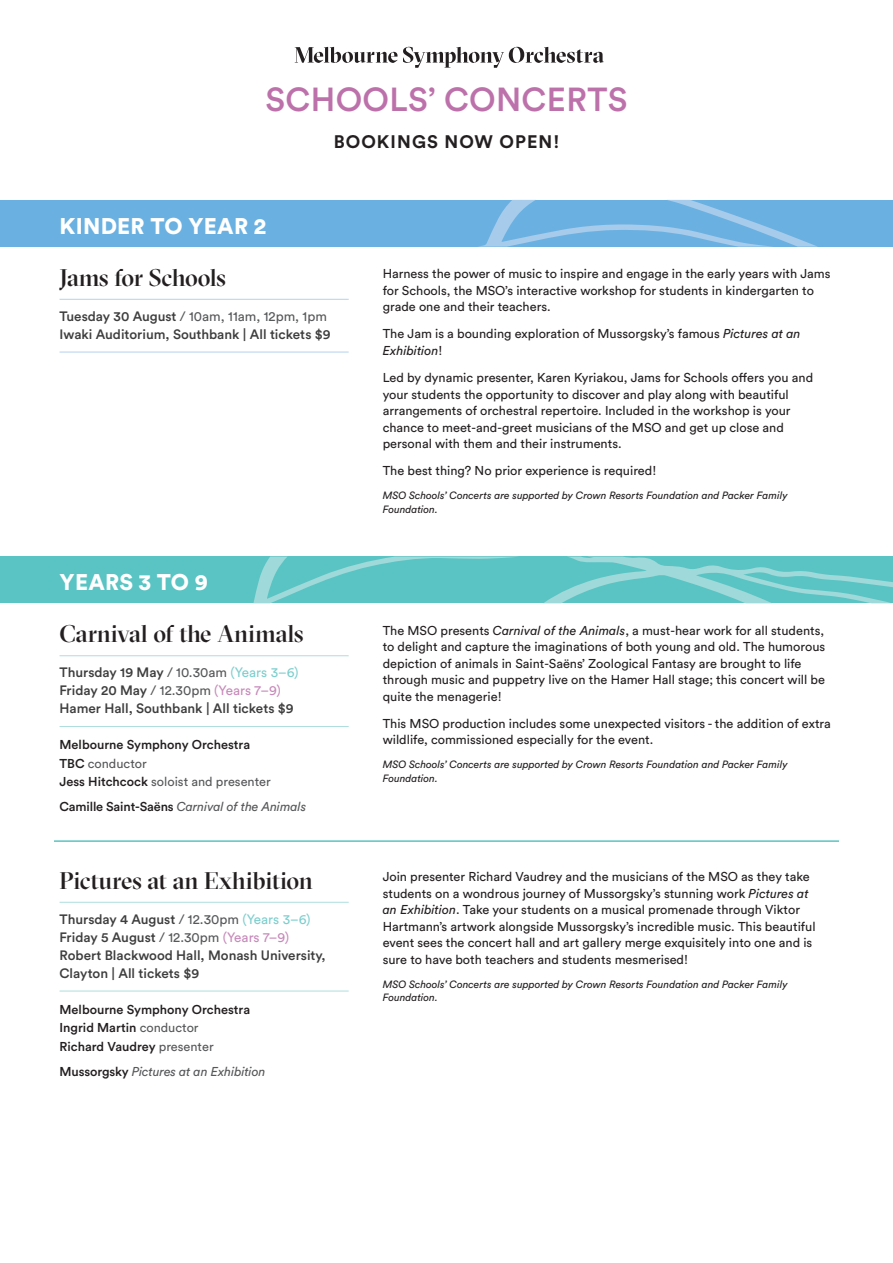
<style>
.page{position:relative;width:893px;height:1263px;background:#fff}
.page>*{position:absolute;margin:0;border:0;box-sizing:border-box;transform-origin:0 0}
.t1{font:500 33px "Circular Pro";letter-spacing:.01em;color:#bd71ab}
.Presenter___Date{font:500 24px "GT Sectra Display";color:#231f20}
.HEADERS_WITH_UNDERLI{font:900 22.5px "Circular Pro";letter-spacing:.01em;color:#fff}
.t2{font:700 18px "Circular Pro";letter-spacing:.06em;color:#231f20}
.Series___Date___Time{font:500 13.5px/18px "Circular Pro";color:#3e3e3f}
.Text{font:12.75px/16.5px "Circular Pro";color:#231f20}
.Orchestra___Rep{font:500 12.75px "Circular Pro";color:#231f20}
.Orchestra___Rep-2{font:italic 12.75px "Circular Pro";letter-spacing:-.01em;color:#57585a}
.Orchestra___Rep-3{font:12.75px "Circular Pro";color:#57585a}
.donors{font:italic 10.5px/13.5px "Circular Pro";color:#231f20}
.s1{font-weight:400;color:#57585a}
.s2{font-weight:400;color:#7ecece}
.s3{font-weight:400;color:#c78aba}
.s4{font-weight:500;color:#231f20}
.s5{font-weight:500;font-style:normal;color:#231f20}
.s6{font-style:italic}
</style>
<div class="page">
<div style="left:0;top:200px;width:893px;height:47px;background:#6ab0e1"></div>
<div style="left:0;top:556px;width:893px;height:47px;background:#59c4c3"></div>
<svg style="left:253px;top:556px;width:640px;height:47px"></svg>
<hr style="left:60px;top:299px;width:289px;height:1px;background:#b4d2ee">
<hr style="left:60px;top:352px;width:289px;height:1px;background:#b4d2ee">
<hr style="left:60px;top:655px;width:289px;height:1px;background:#aedede">
<hr style="left:60px;top:726px;width:289px;height:1px;background:#aedede">
<hr style="left:60px;top:902px;width:289px;height:1px;background:#aedede">
<hr style="left:60px;top:991px;width:289px;height:1px;background:#aedede">
<svg style="left:295px;top:47px;width:309px;height:21px"></svg>
<hr style="left:54px;top:840px;width:785px;height:2px;background:#59c4c3">
<svg style="left:478px;top:200px;width:339px;height:47px"></svg>
<p class="t1" style="left:265px;top:77px;width:364px">SCHOOLS’ CONCERTS</p>
<p class="t2" style="left:334px;top:129px;width:227px">BOOKINGS NOW OPEN!</p>
<p class="HEADERS_WITH_UNDERLI" style="left:60px;top:210px;width:208px">KINDER TO YEAR 2</p>
<p class="Presenter___Date" style="left:60px;top:262px;width:168px">Jams for Schools</p>
<p class="Series___Date___Time" style="left:60px;top:307px;width:273px">Tuesday 30 August <span class="s1">/ 10am, 11am, 12pm, 1pm<br></span>Iwaki Auditorium, Southbank | All tickets $9</p>
<p class="HEADERS_WITH_UNDERLI" style="left:60px;top:567px;width:150px">YEARS 3 TO 9</p>
<p class="Presenter___Date" style="left:60px;top:619px;width:246px">Carnival of the Animals</p>
<p class="Series___Date___Time" style="left:60px;top:663px;width:241px">Thursday 19 May <span class="s1">/ 10.30am</span> <span class="s2">(Years 3–6)<br></span>Friday 20 May <span class="s1">/ 12.30pm</span> <span class="s3">(Years 7–9)<br></span>Hamer Hall, Southbank | All tickets $9</p>
<p class="Orchestra___Rep" style="left:60px;top:736px;width:192px">Melbourne Symphony Orchestra</p>
<p class="Orchestra___Rep-3" style="left:60px;top:755px;width:89px"><span class="s4">TBC</span> conductor</p>
<p class="Orchestra___Rep-3" style="left:60px;top:773px;width:213px"><span class="s4">Jess Hitchcock</span> soloist and presenter</p>
<p class="Orchestra___Rep-2" style="left:60px;top:798px;width:248px"><span class="s5">Camille Saint-Saëns</span> Carnival of the Animals</p>
<p class="Presenter___Date" style="left:60px;top:865px;width:255px">Pictures at an Exhibition</p>
<p class="Series___Date___Time" style="left:60px;top:909px;width:268px">Thursday 4 August <span class="s1">/ 12.30pm</span> <span class="s2">(Years 3–6)<br></span>Friday 5 August <span class="s1">/ 12.30pm</span> <span class="s3">(Years 7–9)<br></span>Robert Blackwood Hall, Monash University, Clayton | All tickets $9</p>
<p class="Orchestra___Rep" style="left:60px;top:1000px;width:192px">Melbourne Symphony Orchestra</p>
<p class="Orchestra___Rep" style="left:60px;top:1019px;width:141px">Ingrid Martin <span class="s1">conductor</span></p>
<p class="Orchestra___Rep" style="left:60px;top:1038px;width:156px">Richard Vaudrey <span class="s1">presenter</span></p>
<p class="Orchestra___Rep-2" style="left:60px;top:1063px;width:208px"><span class="s5">Mussorgsky</span> Pictures at an Exhibition</p>
<p class="Text" style="left:383px;top:265px;width:449px">Harness the power of music to inspire and engage in the early years with Jams for Schools, the MSO’s interactive workshop for students in kindergarten to grade one and their teachers.</p>
<p class="Text" style="left:383px;top:325px;width:419px">The Jam is a bounding exploration of Mussorgsky’s famous <span class="s6">Pictures at an<br>Exhibition</span>!</p>
<p class="Text" style="left:383px;top:369px;width:432px">Led by dynamic presenter, Karen Kyriakou, Jams for Schools offers you and your students the opportunity to discover and play along with beautiful arrangements of orchestral repertoire. Included in the workshop is your chance to meet-and-greet musicians of the MSO and get up close and personal with them and their instruments.</p>
<p class="Text" style="left:383px;top:462px;width:275px">The best thing? No prior experience is required!</p>
<p class="donors" style="left:383px;top:488px;width:406px">MSO Schools’ Concerts are supported by Crown Resorts Foundation and Packer Family<br>Foundation.</p>
<p class="Text" style="left:383px;top:621px;width:444px">The MSO presents <span class="s6">Carnival of the Animals</span>, a must-hear work for all students, to delight and capture the imaginations of both young and old. The humorous depiction of animals in Saint-Saëns’ Zoological Fantasy are brought to life through music and puppetry live on the Hamer Hall stage; this concert will be quite the menagerie!</p>
<p class="Text" style="left:383px;top:714px;width:450px">This MSO production includes some unexpected visitors - the addition of extra wildlife, commissioned especially for the event.</p>
<p class="donors" style="left:383px;top:757px;width:406px">MSO Schools’ Concerts are supported by Crown Resorts Foundation and Packer Family<br>Foundation.</p>
<p class="Text" style="left:383px;top:868px;width:434px">Join presenter Richard Vaudrey and the musicians of the MSO as they take students on a wondrous journey of Mussorgsky’s stunning work <span class="s6">Pictures at an Exhibition</span>. Take your students on a musical promenade through Viktor Hartmann’s artwork alongside Mussorgsky’s incredible music. This beautiful event sees the concert hall and art gallery merge exquisitely into one and is sure to have both teachers and students mesmerised!</p>
<p class="donors" style="left:383px;top:977px;width:406px">MSO Schools’ Concerts are supported by Crown Resorts Foundation and Packer Family<br>Foundation.</p>
</div>
